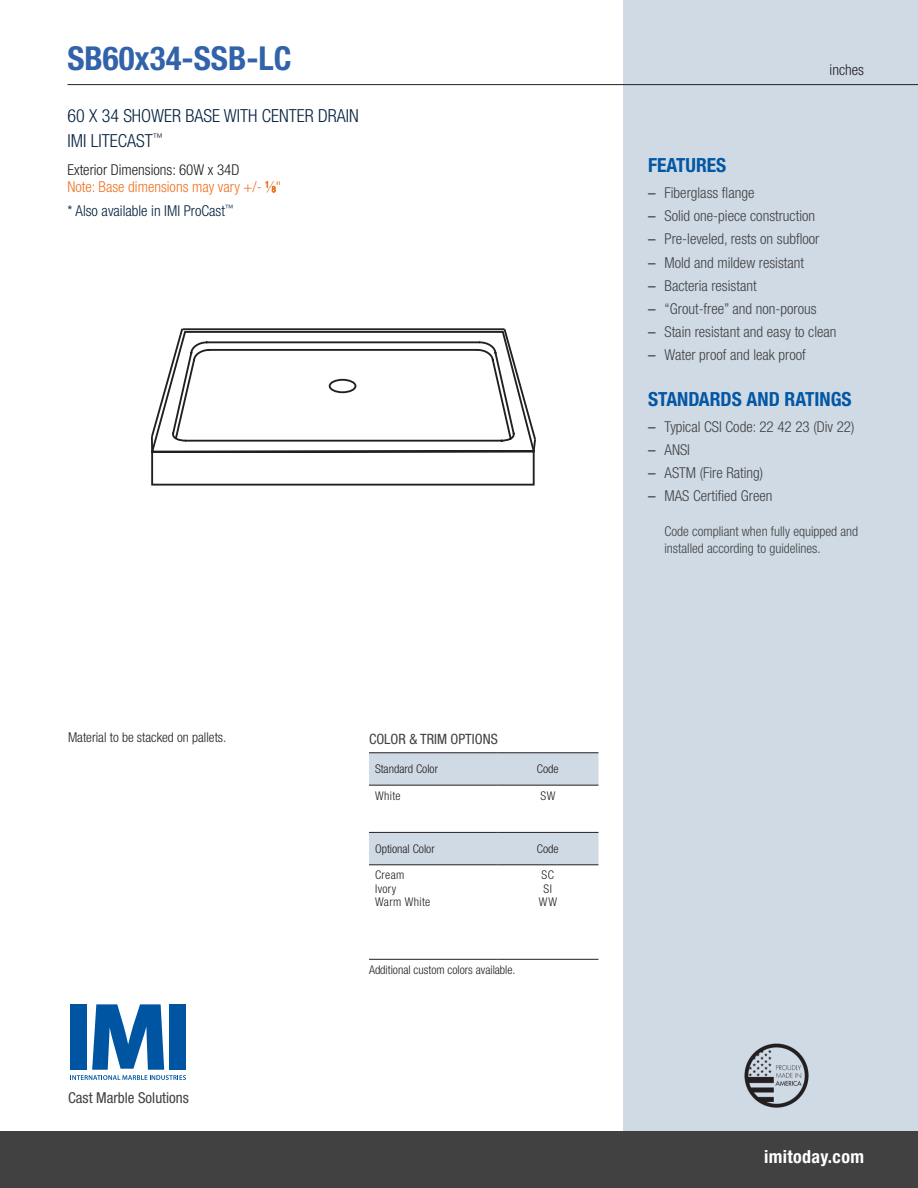
<style>
.page{position:relative;width:918px;height:1188px;background:#fff}
.page>*{position:absolute;margin:0;border:0;box-sizing:border-box;transform-origin:0 0}
.Tub_Name{font:700 condensed 33px "Helvetica Neue LT Std";color:#3162aa}
.FEATURES{font:700 condensed 19.5px "Helvetica Neue LT Std";color:#0357a3}
.Dk_Blue_subheads{font:300 condensed 18px "Helvetica Neue LT Std";color:#072341}
.t1{font:700 condensed 18px "Helvetica Neue LT Std";letter-spacing:.02em;color:#fff}
.t2{font:300 condensed 15px "Helvetica Neue LT Std";color:#414142}
.Dk_Blue_subheads-2{font:300 condensed 15px "Helvetica Neue LT Std";color:#ee7323}
.Black_Model_Specs{font:300 condensed 15px "Helvetica Neue LT Std";color:#231f20}
.Dk_Blue_subheads-3{font:300 condensed 15px "Helvetica Neue LT Std";color:#072341}
.t3{font:condensed 15px "Helvetica Neue LT Std";color:#414142}
.t4{font:condensed 14.25px "Helvetica Neue LT Std";color:#414142}
.t5{font:300 condensed 13.5px/17.2px "Helvetica Neue LT Std";color:#414142}
.colors_trim_body{font:300 condensed 13.5px "Helvetica Neue LT Std";color:#231f20}
.t6{font:300 condensed 12px/13.5px "Helvetica Neue LT Std";color:#231f20;text-align:center}
.t7{font:300 condensed 12px/13.5px "Helvetica Neue LT Std";letter-spacing:.03em;color:#231f20}
.s1{font-size:8.25px}
.s2{font-weight:400;font-stretch:normal}
</style>
<div class="page">
<div style="left:623px;top:0;width:295px;height:1134px;background:#cfdae5"></div>
<svg style="left:369px;top:753px;width:229px;height:111px"></svg>
<hr style="left:369px;top:752px;width:128px;height:1px;background:#231f20">
<hr style="left:497px;top:752px;width:101px;height:1px;background:#231f20">
<hr style="left:369px;top:785px;width:128px;height:1px;background:#231f20">
<hr style="left:497px;top:785px;width:101px;height:1px;background:#231f20">
<hr style="left:369px;top:832px;width:128px;height:1px;background:#231f20">
<hr style="left:497px;top:832px;width:101px;height:1px;background:#231f20">
<hr style="left:369px;top:864px;width:128px;height:1px;background:#231f20">
<hr style="left:497px;top:864px;width:101px;height:1px;background:#231f20">
<hr style="left:369px;top:959px;width:128px;height:1px;background:#231f20">
<hr style="left:497px;top:959px;width:101px;height:1px;background:#231f20">
<hr style="left:68px;top:84px;width:850px;height:1px;background:#231f20">
<div style="left:0;top:1131px;width:918px;height:57px;background:#414142"></div>
<img style="left:744px;top:1043px;width:65px;height:65px">
<svg style="left:70px;top:1004px;width:116px;height:76px"></svg>
<svg style="left:266px;top:181px;width:10px;height:11px"></svg>
<svg style="left:151px;top:330px;width:384px;height:156px"></svg>
<div style="left:329px;top:379px;width:27px;height:14px;border:2px solid #231f20;border-radius:50%"></div>
<hr style="left:183px;top:328px;width:322px;height:2px;background:#231f20">
<svg style="left:151px;top:328px;width:34px;height:124px"></svg>
<svg style="left:502px;top:328px;width:34px;height:125px"></svg>
<p class="Tub_Name" style="left:68px;top:39px;width:226px">SB60x34-SSB-LC</p>
<p class="Dk_Blue_subheads" style="left:68px;top:106px;width:293px">60 X 34 SHOWER BASE WITH CENTER DRAIN</p>
<p class="Dk_Blue_subheads" style="left:68px;top:130px;width:97px">IMI LITECAST<sup>™</sup></p>
<p class="Black_Model_Specs" style="left:68px;top:161px;width:174px">Exterior Dimensions: 60W x 34D</p>
<p class="Dk_Blue_subheads-2" style="left:68px;top:178px;width:215px">Note: Base dimensions may vary +/- <sup>1</sup>⁄<span class="s1">8</span>"</p>
<p class="Dk_Blue_subheads-3" style="left:68px;top:203px;width:168px">* Also available in IMI ProCast<sup>™</sup></p>
<p class="colors_trim_body" style="left:68px;top:729px;width:160px">Material to be stacked on pallets.</p>
<p class="t3" style="left:68px;top:1089px;width:122px">Cast Marble Solutions</p>
<p class="t4" style="left:369px;top:731px;width:130px">COLOR &amp; TRIM OPTIONS</p>
<p class="t6" style="left:375px;top:762px;width:65px">Standard Color</p>
<p class="t6" style="left:537px;top:762px;width:23px">Code</p>
<p class="t6" style="left:375px;top:789px;width:27px">White</p>
<p class="t6" style="left:540px;top:789px;width:16px">SW</p>
<p class="t6" style="left:375px;top:842px;width:61px">Optional Color</p>
<p class="t6" style="left:537px;top:842px;width:23px">Code</p>
<p class="t7" style="left:375px;top:868px;width:57px">Cream<br>Ivory<br>Warm White</p>
<p class="t6" style="left:539px;top:868px;width:20px">SC<br>SI<br>WW</p>
<p class="t6" style="left:369px;top:963px;width:148px">Additional custom colors available.</p>
<p class="Black_Model_Specs" style="left:830px;top:61px;width:36px">inches</p>
<p class="FEATURES" style="left:648px;top:153px;width:80px">FEATURES</p>
<p class="t2" style="left:648px;top:184px;width:108px"><span class="s2">–</span> Fiberglass flange</p>
<p class="t2" style="left:648px;top:207px;width:169px"><span class="s2">–</span> Solid one-piece construction</p>
<p class="t2" style="left:648px;top:231px;width:173px"><span class="s2">–</span> Pre-leveled, rests on subfloor</p>
<p class="t2" style="left:648px;top:254px;width:158px"><span class="s2">–</span> Mold and mildew resistant</p>
<p class="t2" style="left:648px;top:277px;width:110px"><span class="s2">–</span> Bacteria resistant</p>
<p class="t2" style="left:648px;top:300px;width:170px"><span class="s2">–</span> “Grout-free” and non-porous</p>
<p class="t2" style="left:648px;top:323px;width:190px"><span class="s2">–</span> Stain resistant and easy to clean</p>
<p class="t2" style="left:648px;top:347px;width:159px"><span class="s2">–</span> Water proof and leak proof</p>
<p class="FEATURES" style="left:648px;top:387px;width:205px">STANDARDS AND RATINGS</p>
<p class="t2" style="left:648px;top:418px;width:208px"><span class="s2">–</span> Typical CSI Code: 22 42 23 (Div 22)</p>
<p class="t2" style="left:648px;top:441px;width:44px"><span class="s2">–</span> ANSI</p>
<p class="t2" style="left:648px;top:464px;width:117px"><span class="s2">–</span> ASTM (Fire Rating)</p>
<p class="t2" style="left:648px;top:488px;width:126px"><span class="s2">–</span> MAS Certified Green</p>
<p class="t5" style="left:664px;top:522px;width:195px">Code compliant when fully equipped and installed according to guidelines.</p>
<p class="t1" style="left:764px;top:1146px;width:101px">imitoday.com</p>
</div>
